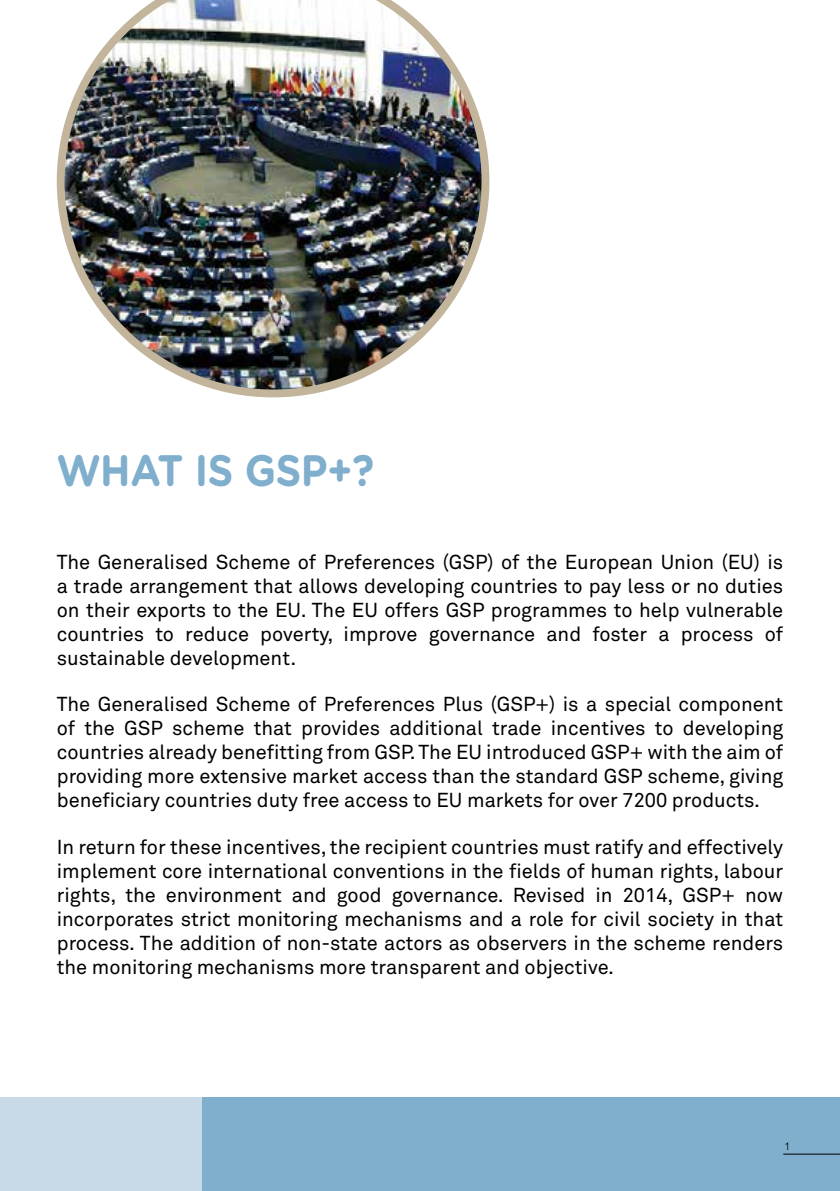
<style>
.page{position:relative;width:840px;height:1191px;background:#fff}
.page>*{position:absolute;margin:0;border:0;box-sizing:border-box;transform-origin:0 0}
.t1{font:700 44px "Gotham Rounded";letter-spacing:-.01em;color:#80aecd;scale:.91 1}
.t2{font:20px/24px "Akkurat";color:#000;text-align:justify}
.t3{font:300 11px "Helvetica";color:#000}
</style>
<div class="page">
<img style="left:57px;top:0;width:432px;height:397px">
<div style="left:202px;top:1097px;width:637px;height:94px;background:#80aecd"></div>
<div style="left:0;top:1097px;width:202px;height:94px;background:#c8d9e7"></div>
<hr style="left:782px;top:1153px;width:57px;height:1px;background:#000">
<h1 class="t1" style="left:57px;top:438px;width:350px">WHAT IS GSP+?</h1>
<p class="t2" style="left:57px;top:550px;width:727px">The Generalised Scheme of Preferences (GSP) of the European Union (EU) is a trade arrangement that allows developing countries to pay less or no duties on their exports to the EU. The EU offers GSP programmes to help vulnerable countries to reduce poverty, improve governance and foster a process of sustainable development.</p>
<p class="t2" style="left:57px;top:693px;width:727px">The Generalised Scheme of Preferences Plus (GSP+) is a special component of the GSP scheme that provides additional trade incentives to developing countries already benefitting from GSP. The EU introduced GSP+ with the aim of providing more extensive market access than the standard GSP scheme, giving beneficiary countries duty free access to EU markets for over 7200 products.</p>
<p class="t2" style="left:57px;top:835px;width:727px">In return for these incentives, the recipient countries must ratify and effectively implement core international conventions in the fields of human rights, labour rights, the environment and good governance. Revised in 2014, GSP+ now incorporates strict monitoring mechanisms and a role for civil society in that process. The addition of non-state actors as observers in the scheme renders the monitoring mechanisms more transparent and objective.</p>
<p class="t3" style="left:783px;top:1136px;width:8px">1</p>
</div>
